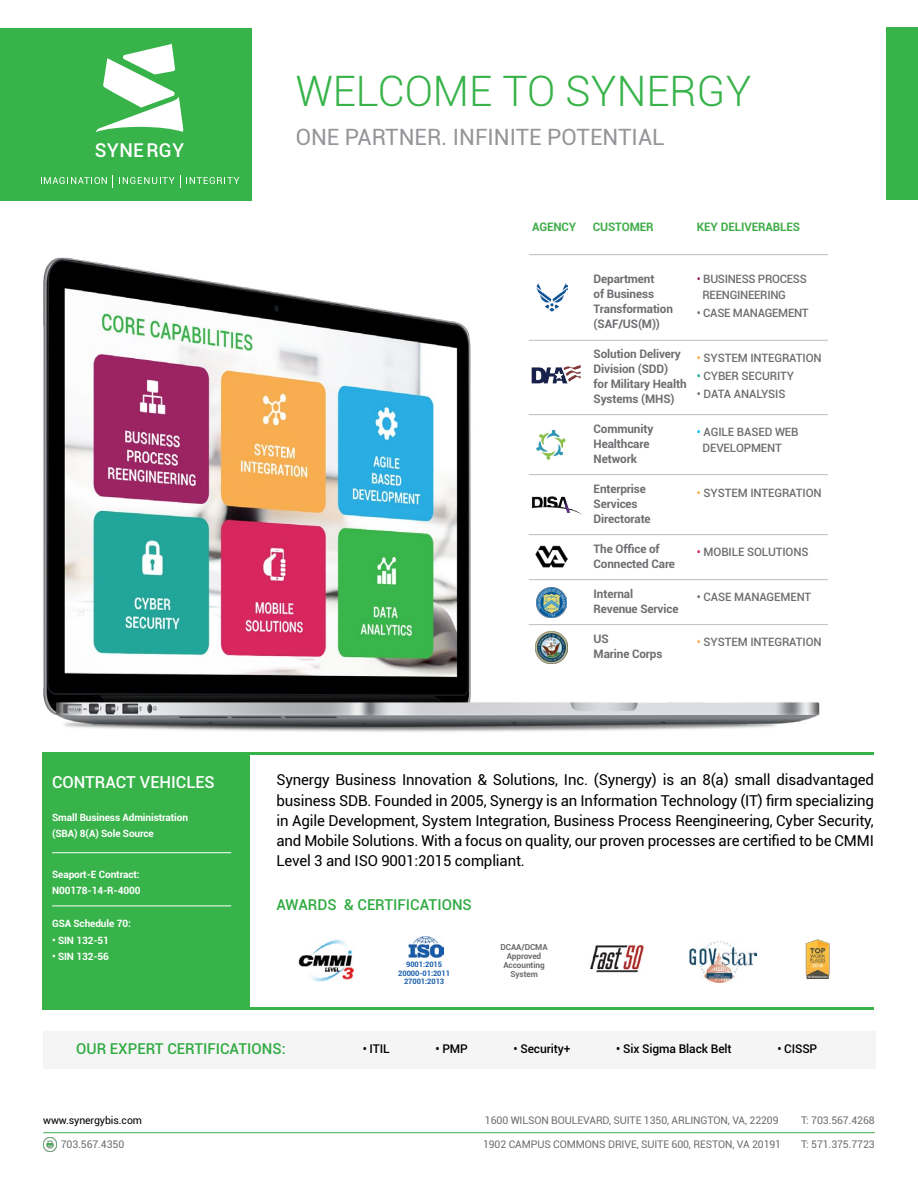
<style>
.page{position:relative;width:918px;height:1188px;background:#fff}
.page>*{position:absolute;margin:0;border:0;box-sizing:border-box;transform-origin:0 0}
.t1{font:300 42px "Roboto";color:#38b34a}
.t2{font:22.5px "Roboto";color:#939598}
.t3{font:500 19.05px "Roboto";letter-spacing:.01em;color:#fff}
.t4{font:500 16.5px "Roboto";color:#fff}
.t5{font:15px/20.2px "Roboto";letter-spacing:-.01em;color:#000;text-align:justify}
.t6{font:500 15px "Roboto";color:#30ab42}
.t7{font:500 12px "Roboto";letter-spacing:-.01em;color:#000}
.t8{font:700 11.7px/15px "Roboto";letter-spacing:-.01em;color:#6d6e71}
.t9{font:700 11.7px "Roboto";letter-spacing:-.01em;color:#41ad49}
.t10{font:500 11.55px/16.5px "Roboto";letter-spacing:-.01em;color:#6d6e71}
.t11{font:10.5px "Roboto";letter-spacing:-.01em;color:#6d6e71}
.t12{font:10.5px "Roboto";letter-spacing:-.01em;color:#000}
.t13{font:700 10.05px/16.5px "Roboto";letter-spacing:-.01em;color:#fff}
.t14{font:700 8.25px/9px "Roboto";letter-spacing:-.01em;color:#6d6e71;text-align:center}
.t15{font:700 7.5px/8.6px "Roboto";letter-spacing:-.01em;color:#175cab;text-align:center}
.s1{color:#9b2463}
.s2{color:#f8ae4d}
.s3{color:#16a59a}
.s4{color:#00c0f3}
.s5{color:#d6275d}
</style>
<div class="page">
<img style="left:42px;top:255px;width:832px;height:512px">
<div style="left:43px;top:1031px;width:833px;height:38px;background:#f5f5f5"></div>
<div style="left:887px;top:27px;width:31px;height:172px;background:#38b34a"></div>
<div style="left:0;top:28px;width:251px;height:173px;background:#38b34a"></div>
<svg style="left:41px;top:177px;width:66px;height:7px"></svg>
<svg style="left:119px;top:175px;width:120px;height:12px"></svg>
<svg style="left:96px;top:44px;width:87px;height:88px"></svg>
<div style="left:43px;top:754px;width:207px;height:255px;background:#38b34a"></div>
<hr style="left:43px;top:752px;width:831px;height:2px;background:#38b34a">
<hr style="left:43px;top:1008px;width:831px;height:2px;background:#38b34a">
<hr style="left:52px;top:852px;width:179px;height:1px;background:#fff">
<hr style="left:52px;top:906px;width:179px;height:1px;background:#fff">
<img style="left:298px;top:939px;width:56px;height:42px">
<img style="left:690px;top:941px;width:67px;height:41px">
<img style="left:590px;top:945px;width:54px;height:28px">
<img style="left:805px;top:940px;width:25px;height:38px">
<img style="left:409px;top:936px;width:35px;height:22px">
<hr style="left:43px;top:1132px;width:832px;height:1px;background:#41ad49">
<img style="left:43px;top:1137px;width:14px;height:14px">
<img style="left:536px;top:282px;width:32px;height:29px">
<img style="left:530px;top:364px;width:52px;height:21px">
<img style="left:536px;top:429px;width:32px;height:32px">
<img style="left:531px;top:496px;width:53px;height:19px">
<img style="left:536px;top:544px;width:32px;height:24px">
<img style="left:537px;top:587px;width:30px;height:30px">
<img style="left:536px;top:631px;width:32px;height:32px">
<hr style="left:529px;top:340px;width:299px;height:1px;background:#bcbec0">
<hr style="left:529px;top:414px;width:299px;height:1px;background:#bcbec0">
<hr style="left:529px;top:474px;width:299px;height:1px;background:#bcbec0">
<hr style="left:529px;top:579px;width:299px;height:1px;background:#bcbec0">
<hr style="left:529px;top:624px;width:299px;height:1px;background:#bcbec0">
<hr style="left:529px;top:534px;width:299px;height:1px;background:#bcbec0">
<hr style="left:529px;top:254px;width:299px;height:1px;background:#bcbec0">
<p class="t3" style="left:95px;top:137px;width:91px">SYNERGY</p>
<p class="t4" style="left:52px;top:770px;width:164px">CONTRACT VEHICLES</p>
<p class="t13" style="left:52px;top:809px;width:138px">Small Business Administration (SBA) 8(A) Sole Source</p>
<p class="t13" style="left:52px;top:866px;width:90px">Seaport-E Contract:<br>N00178-14-R-4000</p>
<p class="t13" style="left:52px;top:915px;width:80px">GSA Schedule 70:</p>
<p class="t13" style="left:52px;top:932px;width:58px">• SIN 132-51</p>
<p class="t13" style="left:52px;top:948px;width:58px">• SIN 132-56</p>
<h1 class="t1" style="left:296px;top:62px;width:457px">WELCOME TO SYNERGY</h1>
<h2 class="t2" style="left:296px;top:121px;width:370px">ONE PARTNER. INFINITE POTENTIAL</h2>
<p class="t9" style="left:532px;top:218px;width:46px">AGENCY</p>
<p class="t9" style="left:593px;top:218px;width:62px">CUSTOMER</p>
<p class="t9" style="left:697px;top:218px;width:105px">KEY DELIVERABLES</p>
<p class="t8" style="left:594px;top:271px;width:81px">Department<br>of Business<br>Transformation (SAF/US(M))</p>
<p class="t8" style="left:594px;top:346px;width:95px">Solution Delivery<br>Division (SDD)<br>for Military Health<br>Systems (MHS)</p>
<p class="t8" style="left:594px;top:421px;width:61px">Community<br>Healthcare<br>Network</p>
<p class="t8" style="left:594px;top:481px;width:59px">Enterprise<br>Services<br>Directorate</p>
<p class="t8" style="left:594px;top:541px;width:83px">The Office of<br>Connected Care</p>
<p class="t8" style="left:594px;top:586px;width:86px">Internal<br>Revenue Service</p>
<p class="t8" style="left:594px;top:631px;width:70px">US<br>Marine Corps</p>
<p class="t10" style="left:703px;top:270px;width:106px;text-indent:-6px"><span class="s1">•</span> BUSINESS PROCESS<br>REENGINEERING</p>
<p class="t10" style="left:697px;top:304px;width:113px">• CASE MANAGEMENT</p>
<p class="t10" style="left:697px;top:349px;width:126px"><span class="s2">•</span> SYSTEM INTEGRATION</p>
<p class="t10" style="left:697px;top:367px;width:99px"><span class="s3">•</span> CYBER SECURITY</p>
<p class="t10" style="left:697px;top:385px;width:90px">• DATA ANALYSIS</p>
<p class="t10" style="left:702px;top:423px;width:98px;text-indent:-6px"><span class="s4">•</span> AGILE BASED WEB<br>DEVELOPMENT</p>
<p class="t10" style="left:697px;top:484px;width:126px"><span class="s2">•</span> SYSTEM INTEGRATION</p>
<p class="t10" style="left:697px;top:543px;width:113px"><span class="s5">•</span> MOBILE SOLUTIONS</p>
<p class="t10" style="left:697px;top:588px;width:116px">• CASE MANAGEMENT</p>
<p class="t10" style="left:697px;top:633px;width:126px"><span class="s2">•</span> SYSTEM INTEGRATION</p>
<p class="t5" style="left:276px;top:769px;width:599px">Synergy Business Innovation &amp; Solutions, Inc. (Synergy) is an 8(a) small disadvantaged business SDB. Founded in 2005, Synergy is an Information Technology (IT) firm specializing in Agile Development, System Integration, Business Process Reengineering, Cyber Security, and Mobile Solutions. With a focus on quality, our proven processes are certified to be CMMI Level 3 and ISO 9001:2015 compliant.</p>
<p class="t6" style="left:276px;top:895px;width:197px">AWARDS &amp; CERTIFICATIONS</p>
<p class="t15" style="left:398px;top:960px;width:53px">9001:2015<br>20000-01:2011<br>27001:2013</p>
<p class="t14" style="left:501px;top:942px;width:49px">DCAA/DCMA<br>Approved<br>Accounting<br>System</p>
<p class="t6" style="left:76px;top:1038px;width:211px">OUR EXPERT CERTIFICATIONS:</p>
<p class="t7" style="left:363px;top:1041px;width:28px">• ITIL</p>
<p class="t7" style="left:435px;top:1041px;width:34px">• PMP</p>
<p class="t7" style="left:514px;top:1041px;width:58px">• Security+</p>
<p class="t7" style="left:616px;top:1041px;width:117px">• Six Sigma Black Belt</p>
<p class="t7" style="left:777px;top:1041px;width:41px">• CISSP</p>
<p class="t12" style="left:43px;top:1113px;width:100px">www.synergybis.com</p>
<p class="t11" style="left:61px;top:1137px;width:65px">703.567.4350</p>
<p class="t11" style="left:485px;top:1113px;width:295px">1600 WILSON BOULEVARD, SUITE 1350, ARLINGTON, VA, 22209</p>
<p class="t11" style="left:801px;top:1113px;width:75px">T: 703.567.4268</p>
<p class="t11" style="left:483px;top:1137px;width:300px">1902 CAMPUS COMMONS DRIVE, SUITE 600, RESTON, VA 20191</p>
<p class="t11" style="left:801px;top:1137px;width:75px">T: 571.375.7723</p>
</div>
